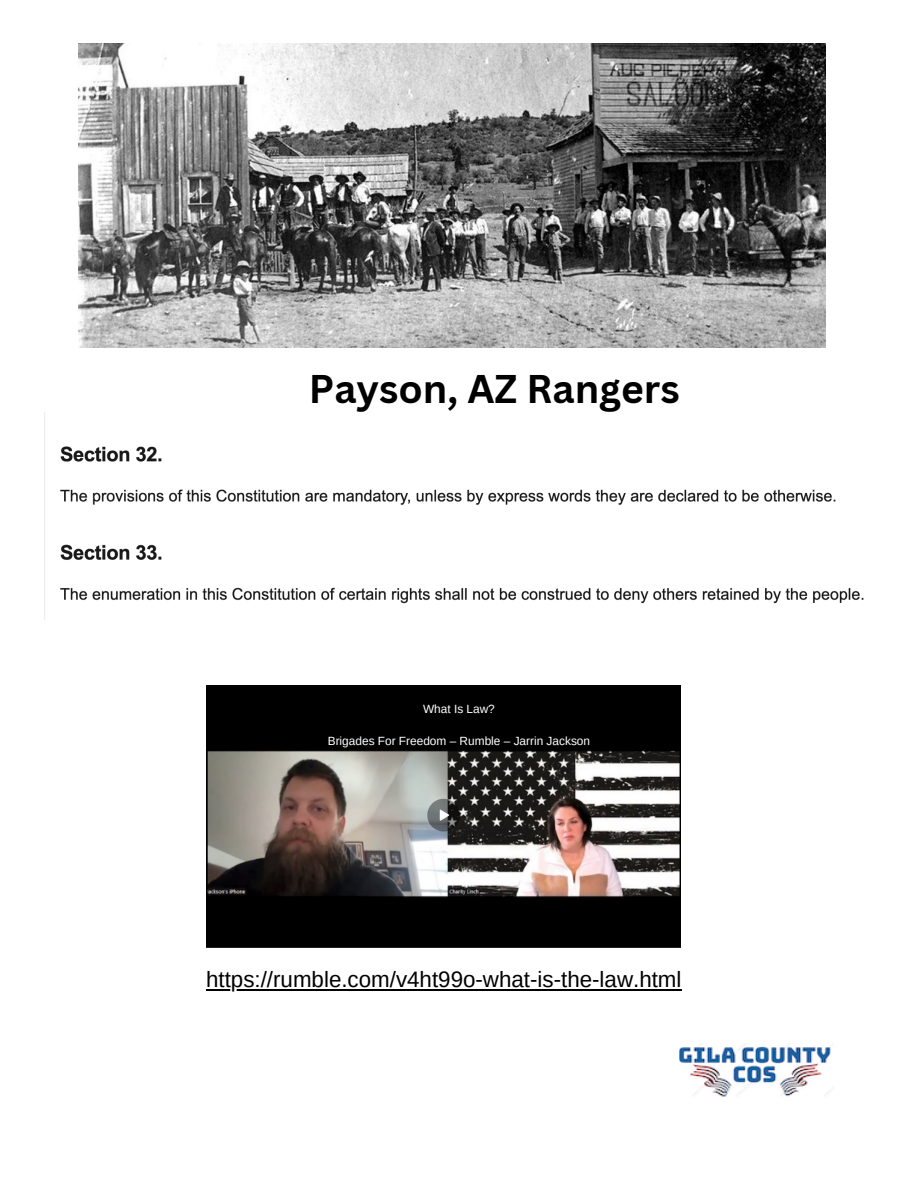
<style>
.page{position:relative;width:918px;height:1188px;background:#fff}
.page>*{position:absolute;margin:0;border:0;box-sizing:border-box;transform-origin:0 0}
.t1{font:700 39px "Canva Sans";color:#000}
.t2{font:22.35px "Arimo";color:#000}
.t3{font:11.85px "Arimo";color:#fff}
</style>
<div class="page">
<img style="left:44px;top:412px;width:820px;height:207px">
<img style="left:680px;top:1046px;width:151px;height:51px">
<img style="left:206px;top:686px;width:475px;height:262px">
<img style="left:79px;top:43px;width:747px;height:305px">
<hr style="left:206px;top:989px;width:476px;height:2px;background:#000">
<h1 class="t1" style="left:309px;top:361px;width:372px">Payson, AZ Rangers</h1>
<p class="t3" style="left:423px;top:703px;width:73px">What Is Law?</p>
<p class="t3" style="left:328px;top:735px;width:264px">Brigades For Freedom – Rumble – Jarrin Jackson</p>
<h2 class="t2" style="left:206px;top:966px;width:477px">https://rumble.com/v4ht99o-what-is-the-law.html</h2>
</div>
